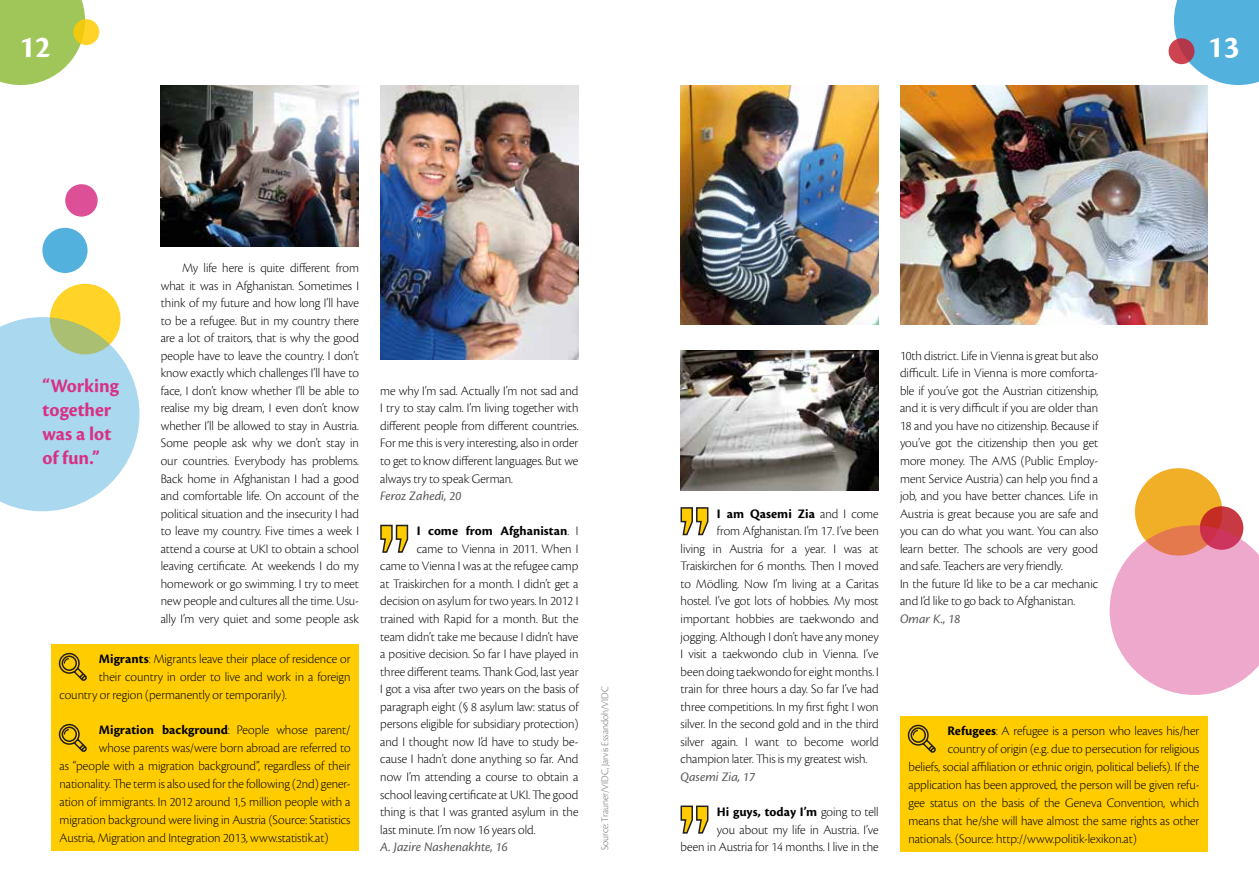
<style>
.page{position:relative;width:1259px;height:893px;background:#fff}
.page>*{position:absolute;margin:0;border:0;box-sizing:border-box;transform-origin:0 0}
.t1{font:32.1px "Cronos Pro Bold Subh";color:#fff}
.t2{font:19.95px/24px "Cronos Pro Bold Subh";color:#d83085}
.t3{font:13.5px/17.5px "Cronos Pro Lt Disp";color:#000;text-align:justify}
.t4{font:700 13.5px "Cronos Pro";letter-spacing:.005em;color:#000}
.t5{font:italic 13.5px "Cronos Pro";letter-spacing:-.005em;color:#575756}
.t6{font:10.5px "Cronos Pro Lt Disp";letter-spacing:.005em;color:#706f6f}
.s1{font-family:"Cronos Pro";font-weight:700}
.s2{font-family:"Cronos Pro Lt Disp";font-weight:400}
</style>
<div class="page">
<svg style="left:380px;top:524px;width:29px;height:29px"></svg>
<svg style="left:0;top:0;width:91px;height:85px"></svg>
<svg style="left:1174px;top:0;width:85px;height:85px;background:#65b9e1"></svg>
<svg style="left:1168px;top:38px;width:26px;height:26px"></svg>
<svg style="left:73px;top:19px;width:26px;height:26px"></svg>
<img style="left:161px;top:85px;width:198px;height:162px">
<div style="left:1135px;top:468px;width:87px;height:88px;background:#f0af27;border-radius:50%"></div>
<svg style="left:1199px;top:506px;width:44px;height:44px"></svg>
<svg style="left:1109px;top:525px;width:150px;height:170px"></svg>
<img style="left:380px;top:85px;width:198px;height:274px">
<svg style="left:680px;top:507px;width:29px;height:29px"></svg>
<svg style="left:680px;top:805px;width:29px;height:29px"></svg>
<img style="left:680px;top:350px;width:198px;height:141px">
<img style="left:900px;top:85px;width:308px;height:240px">
<img style="left:680px;top:85px;width:198px;height:240px">
<div style="left:900px;top:716px;width:308px;height:135px;background:#fc0"></div>
<svg style="left:907px;top:724px;width:29px;height:29px"></svg>
<div style="left:50px;top:284px;width:71px;height:70px;background:#ffd327;border-radius:50%"></div>
<div style="left:42px;top:228px;width:46px;height:45px;background:#53b1de;border-radius:50%"></div>
<div style="left:65px;top:184px;width:33px;height:33px;background:#dd4f97;border-radius:50%"></div>
<svg style="left:0;top:317px;width:139px;height:194px"></svg>
<div style="left:51px;top:644px;width:308px;height:206px;background:#fc0"></div>
<svg style="left:58px;top:652px;width:29px;height:29px"></svg>
<svg style="left:58px;top:723px;width:29px;height:29px"></svg>
<h1 class="t1" style="left:19px;top:29px;width:33px">12</h1>
<h1 class="t1" style="left:1208px;top:29px;width:33px">13</h1>
<h2 class="t2" style="left:42px;top:374px;width:78px">“Working together was a lot of fun.”</h2>
<p class="t3" style="left:161px;top:259px;width:200px;text-indent:21px">My life here is quite different from what it was in Afghanistan. Sometimes I think of my future and how long I’ll have to be a refugee. But in my country there are a lot of traitors, that is why the good people have to leave the country. I don’t know exactly which challenges I’ll have to face, I don’t know whether I’ll be able to realise my big dream, I even don’t know whether I’ll be allowed to stay in Austria.<br>Some people ask why we don’t stay in our countries. Everybody has problems.<br>Back home in Afghanistan I had a good and comfortable life. On account of the political situation and the insecurity I had to leave my country. Five times a week I attend a course at UKI to obtain a school leaving certificate. At weekends I do my homework or go swimming. I try to meet new people and cultures all the time. Usu&shy;ally I’m very quiet and some people ask</p>
<p class="t3" style="left:99px;top:650px;width:253px"><span class="s1">Migrants</span>: Migrants leave their place of residence or</p>
<p class="t3" style="left:99px;top:668px;width:253px">their country in order to live and work in a foreign</p>
<p class="t3" style="left:60px;top:686px;width:229px">country or region (permanently or temporarily).</p>
<p class="t4" style="left:99px;top:722px;width:253px">Migration background<span class="s2">: People whose parent/</span></p>
<p class="t3" style="left:60px;top:739px;width:292px;line-height:18px;text-indent:39px">whose parents was/were born abroad are referred to as “people with a migration background”, regardless of their nationality. The term is also used for the following (2nd) gener&shy;ation of immigrants. In 2012 around 1,5 million people with a migration background were living in Austria (Source: Statistics Austria, Migration and Integration 2013, www.statistik.at)</p>
<p class="t3" style="left:380px;top:382px;width:200px">me why I’m sad. Actually I’m not sad and I try to stay calm. I’m living together with different people from different countries.<br>For me this is very interesting, also in order to get to know different languages. But we always try to speak German.</p>
<p class="t5" style="left:380px;top:488px;width:83px">Feroz Zahedi, 20</p>
<p class="t4" style="left:417px;top:523px;width:163px">I come from Afghanistan<span class="s2">. I</span></p>
<p class="t3" style="left:380px;top:540px;width:200px;text-indent:36px">came to Vienna in 2011. When I came to Vienna I was at the refugee camp at Traiskirchen for a month. I didn’t get a decision on asylum for two years. In 2012 I trained with Rapid for a month. But the team didn’t take me because I didn’t have a positive decision. So far I have played in three different teams. Thank God, last year I got a visa after two years on the basis of paragraph eight (§ 8 asylum law: status of persons eligible for subsidiary protection) and I thought now I’d have to study be&shy;cause I hadn’t done anything so far. And now I’m attending a course to obtain a school leaving certificate at UKI. The good thing is that I was granted asylum in the last minute. I’m now 16 years old.</p>
<p class="t5" style="left:380px;top:839px;width:129px">A. Jazire Nashenakhte, 16</p>
<p class="t6" style="left:599px;top:850px;width:166px;rotate:-90deg">Source: Trauner/VIDC, Jarvis Essandoh/VIDC</p>
<p class="t4" style="left:717px;top:506px;width:163px">I am Qasemi Zia <span class="s2">and I come</span></p>
<p class="t3" style="left:680px;top:522px;width:200px;text-indent:36px">from Afghanistan. I’m 17. I’ve been living in Austria for a year. I was at Traiskirchen for 6 months. Then I moved to Mödling. Now I’m living at a Caritas hostel. I’ve got lots of hobbies. My most important hobbies are taekwondo and jogging. Although I don’t have any money I visit a taekwondo club in Vienna. I’ve been doing taekwondo for eight months. I train for three hours a day. So far I’ve had three competitions. In my first fight I won silver. In the second gold and in the third silver again. I want to become world champion later. This is my greatest wish.</p>
<p class="t5" style="left:680px;top:769px;width:76px">Qasemi Zia, 17</p>
<p class="t4" style="left:717px;top:804px;width:163px">Hi guys, today I’m <span class="s2">going to tell</span></p>
<p class="t3" style="left:680px;top:820px;width:200px;text-align:right">you about my life in Austria. I’ve<br>been in Austria for 14 months. I live in the</p>
<p class="t3" style="left:900px;top:347px;width:200px;text-align:left">10th district. Life in Vienna is great but also difficult. Life in Vienna is more comforta&shy;ble if you’ve got the Austrian citizenship, and it is very difficult if you are older than 18 and you have no citizenship. Because if you’ve got the citizenship then you get more money. The AMS (Public Employ&shy;ment Service Austria) can help you find a job, and you have better chances. Life in Austria is great because you are safe and you can do what you want. You can also learn better. The schools are very good and safe. Teachers are very friendly.<br>In the future I’d like to be a car mechanic and I’d like to go back to Afghanistan.</p>
<p class="t5" style="left:900px;top:611px;width:62px">Omar K., 18</p>
<p class="t3" style="left:947px;top:722px;width:253px"><span class="s1">Refugees</span>: A refugee is a person who leaves his/her</p>
<p class="t3" style="left:948px;top:740px;width:253px">country of origin (e.g. due to persecution for religious</p>
<p class="t3" style="left:908px;top:758px;width:292px">beliefs, social affiliation or ethnic origin, political beliefs). If the</p>
<p class="t3" style="left:908px;top:776px;width:292px">application has been approved, the person will be given refu-</p>
<p class="t3" style="left:908px;top:794px;width:292px">gee status on the basis of the Geneva Convention, which</p>
<p class="t3" style="left:908px;top:812px;width:292px">means that he/she will have almost the same rights as other</p>
<p class="t3" style="left:908px;top:830px;width:230px">nationals. (Source: http://www.politik-lexikon.at)</p>
</div>
